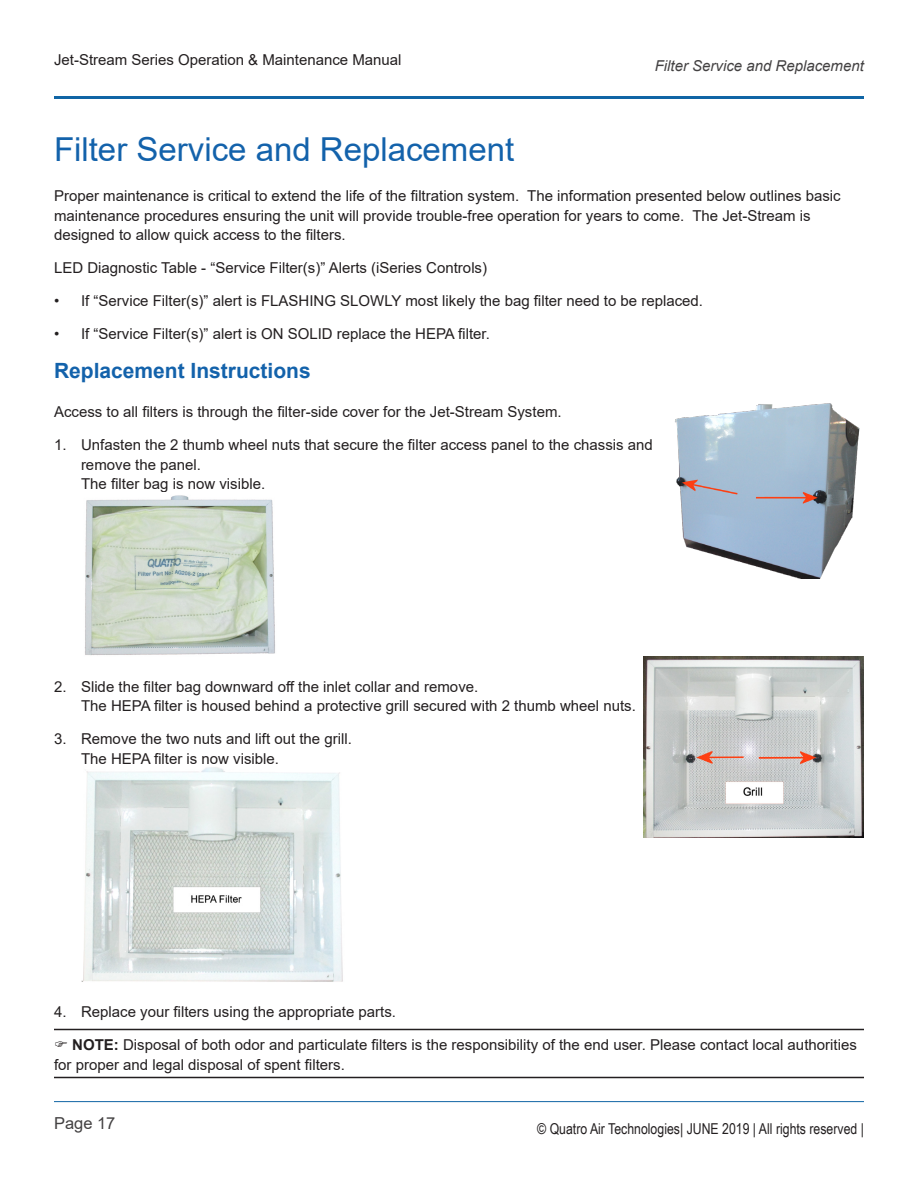
<style>
.page{position:relative;width:918px;height:1188px;background:#fff}
.page>*{position:absolute;margin:0;border:0;box-sizing:border-box;transform-origin:0 0}
.Heading_1{font:33px "Arial";color:#1362ab}
.Heading_2{font:700 21px "Arial";color:#1362ab}
.t1{font:16.5px "Arial";color:#434142}
.Body{font:15px/19.5px "Arial";color:#231f20}
.t2{font:15px "Arial Narrow";color:#231f20}
.t3{font:italic 15px "Arial";color:#434142}
.t4{font:700 15px "Arial";color:#231f20}
</style>
<div class="page">
<hr style="left:54px;top:1101px;width:810px;height:1px;background:#1065a5">
<hr style="left:54px;top:96px;width:810px;height:3px;background:#1065a5">
<hr style="left:54px;top:1029px;width:810px;height:1px;background:#231f20">
<hr style="left:54px;top:1077px;width:810px;height:1px;background:#231f20">
<img style="left:84px;top:495px;width:191px;height:160px">
<img style="left:81px;top:767px;width:262px;height:215px">
<img style="left:675px;top:403px;width:185px;height:176px">
<img style="left:643px;top:656px;width:221px;height:181px">
<p class="Body" style="left:54px;top:50px;width:349px">Jet-Stream Series Operation &amp; Maintenance Manual</p>
<p class="t3" style="left:655px;top:56px;width:211px">Filter Service and Replacement</p>
<p class="Heading_1" style="left:54px;top:127px;width:462px">Filter Service and Replacement</p>
<p class="Body" style="left:54px;top:186px;width:788px">Proper maintenance is critical to extend the life of the filtration system. The information presented below outlines basic maintenance procedures ensuring the unit will provide trouble-free operation for years to come. The Jet-Stream is designed to allow quick access to the filters.</p>
<p class="Body" style="left:54px;top:258px;width:435px">LED Diagnostic Table - “Service Filter(s)” Alerts (iSeries Controls)</p>
<p class="Body" style="left:54px;top:291px;width:651px">• If “Service Filter(s)” alert is FLASHING SLOWLY most likely the bag filter need to be replaced.</p>
<p class="Body" style="left:54px;top:324px;width:438px">• If “Service Filter(s)” alert is ON SOLID replace the HEPA filter.</p>
<p class="Heading_2" style="left:54px;top:356px;width:258px">Replacement Instructions</p>
<p class="Body" style="left:54px;top:402px;width:509px">Access to all filters is through the filter-side cover for the Jet-Stream System.</p>
<p class="Body" style="left:81px;top:435px;width:573px;text-indent:-27px">1. Unfasten the 2 thumb wheel nuts that secure the filter access panel to the chassis and remove the panel.<br>The filter bag is now visible.</p>
<p class="Body" style="left:81px;top:677px;width:556px;text-indent:-27px">2. Slide the filter bag downward off the inlet collar and remove.<br>The HEPA filter is housed behind a protective grill secured with 2 thumb wheel nuts.</p>
<p class="Body" style="left:81px;top:729px;width:270px;text-indent:-27px">3. Remove the two nuts and lift out the grill.<br>The HEPA filter is now visible.</p>
<p class="Body" style="left:54px;top:1002px;width:344px">4. Replace your filters using the appropriate parts.</p>
<p class="t4" style="left:68px;top:1035px;width:9px">)NOTE:</p>
<p class="Body" style="left:54px;top:1035px;width:804px;text-indent:69px">Disposal of both odor and particulate filters is the responsibility of the end user. Please contact local authorities for proper and legal disposal of spent filters.</p>
<p class="t1" style="left:54px;top:1112px;width:63px">Page 17</p>
<p class="t2" style="left:537px;top:1117px;width:328px">© Quatro Air Technologies| JUNE 2019 | All rights reserved |</p>
</div>
